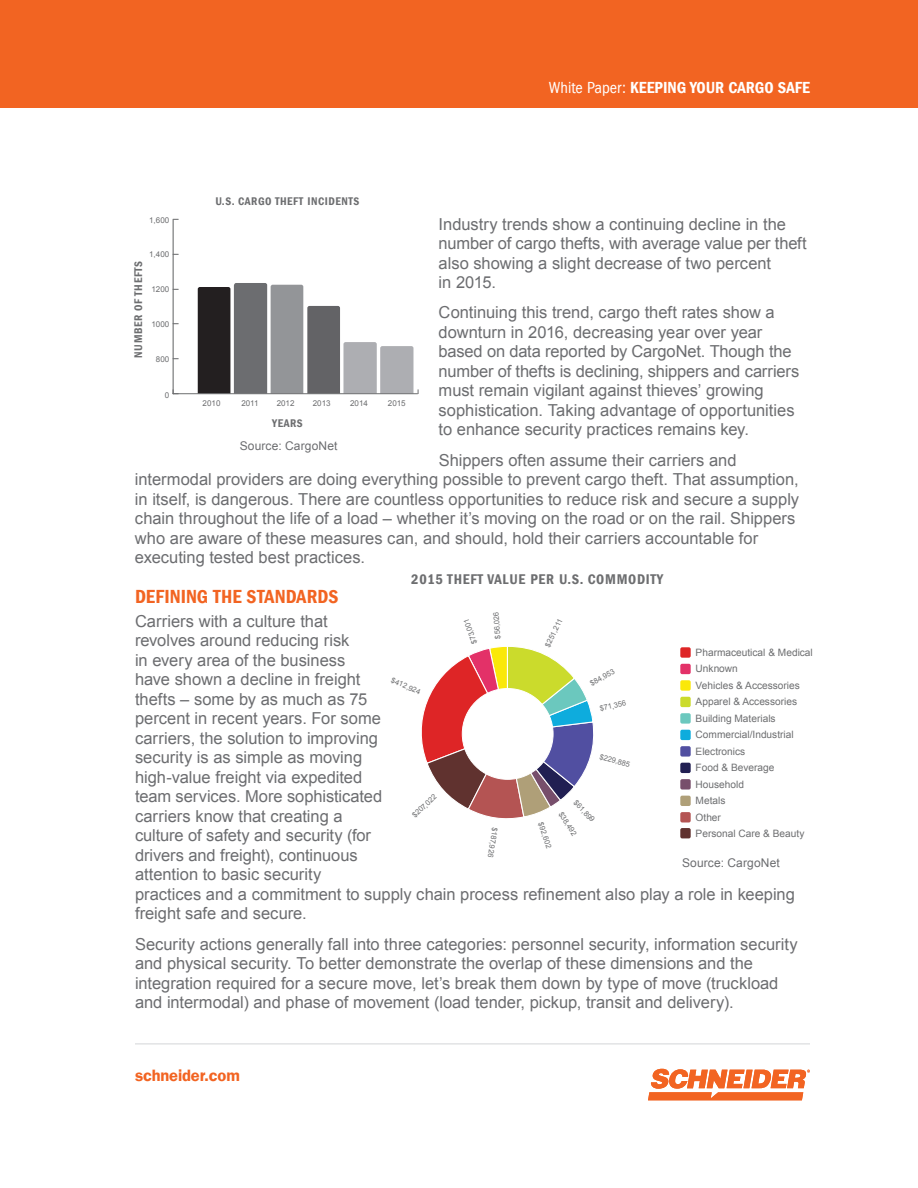
<style>
.page{position:relative;width:918px;height:1188px;background:#fff}
.page>*{position:absolute;margin:0;border:0;box-sizing:border-box;transform-origin:0 0}
.t1{font:19.5px "Franklin Gothic LT Com Dm Cn";color:#f26422}
.t2{font:16.5px/19.5px "Arial";color:#6c6d70}
.t3{font:16.5px "Franklin Gothic LT Com Dm Cn";color:#fff}
.t4{font:16.5px "Franklin Gothic LT Com Dm";letter-spacing:-.01em;color:#f26422}
.t5{font:15px "Franklin Gothic LT Com Dm Cn";color:#fff}
.t6{font:14.55px "Franklin Gothic LT Com Dm Cn";letter-spacing:.045em;color:#6d6e70}
.t7{font:12px "Arial";letter-spacing:.015em;color:#6c6d70}
.t8{font:11.55px "Franklin Gothic LT Com Dm Cn";letter-spacing:.045em;color:#6d6e70}
.t9{font:10.2px/16.5px "Arial";color:#6d6e70}
.t10{font:8.1px "Arial";color:#6d6e70}
.t11{font:7.5px "Arial";color:#6d6e70}
.s1{font-family:"Franklin Gothic LT Com";font-stretch:condensed}
</style>
<div class="page">
<svg style="left:648px;top:1069px;width:162px;height:31px"></svg>
<hr style="left:135px;top:1044px;width:675px;height:1px;background:#dcdddf">
<div style="left:0;top:0;width:918px;height:108px;background:#f26422"></div>
<svg style="left:198px;top:283px;width:221px;height:111px"></svg>
<hr style="left:173px;top:220px;width:1px;height:174px;background:#6d6e70">
<hr style="left:173px;top:393px;width:245px;height:1px;background:#6d6e70">
<div style="left:680px;top:647px;width:11px;height:11px;background:#de2526;border-radius:2px"></div>
<div style="left:680px;top:664px;width:11px;height:10px;background:#e33168;border-radius:2px"></div>
<div style="left:680px;top:680px;width:11px;height:11px;background:#fae809;border-radius:2px"></div>
<div style="left:680px;top:697px;width:11px;height:10px;background:#cbdb2c;border-radius:2px"></div>
<div style="left:680px;top:713px;width:11px;height:11px;background:#6bc8be;border-radius:2px"></div>
<div style="left:680px;top:730px;width:11px;height:10px;background:#0eacdd;border-radius:2px"></div>
<div style="left:680px;top:746px;width:11px;height:11px;background:#514fa1;border-radius:2px"></div>
<div style="left:680px;top:763px;width:11px;height:10px;background:#211f52;border-radius:2px"></div>
<div style="left:680px;top:779px;width:11px;height:11px;background:#774e6b;border-radius:2px"></div>
<div style="left:680px;top:796px;width:11px;height:10px;background:#af9f78;border-radius:2px"></div>
<div style="left:680px;top:812px;width:11px;height:10px;background:#b45453;border-radius:2px"></div>
<div style="left:680px;top:828px;width:11px;height:10px;background:#60322f;border-radius:2px"></div>
<svg style="left:421px;top:646px;width:173px;height:173px"></svg>
<div style="left:462px;top:689px;width:91px;height:90px;background:#fff;border-radius:50%"></div>
<p class="t8" style="left:215px;top:194px;width:146px">U.S. CARGO THEFT INCIDENTS</p>
<p class="t5" style="left:457px;top:79px;width:355px"><span class="s1">White Paper:</span> NEMPOR AUNDI UTEM EIUM LICAB INNONSEDET</p>
<p class="t3" style="left:549px;top:78px;width:263px"><span class="s1">White Paper:</span> KEEPING YOUR CARGO SAFE</p>
<p class="t10" style="left:149px;top:215px;width:22px">1,600</p>
<p class="t2" style="left:439px;top:214px;width:370px">Industry trends show a continuing decline in the number of cargo thefts, with average value per theft also showing a slight decrease of two percent<br>in 2015.</p>
<p class="t2" style="left:439px;top:303px;width:362px">Continuing this trend, cargo theft rates show a downturn in 2016, decreasing year over year based on data reported by CargoNet. Though the number of thefts is declining, shippers and carriers must remain vigilant against thieves’ growing sophistication. Taking advantage of opportunities to enhance security practices remains key.</p>
<p class="t2" style="left:135px;top:450px;width:666px;text-indent:304px">Shippers often assume their carriers and intermodal providers are doing everything possible to prevent cargo theft. That assumption, in itself, is dangerous. There are countless opportunities to reduce risk and secure a supply chain throughout the life of a load – whether it’s moving on the road or on the rail. Shippers who are aware of these measures can, and should, hold their carriers accountable for executing tested best practices.</p>
<p class="t1" style="left:135px;top:585px;width:205px">DEFINING THE STANDARDS</p>
<p class="t2" style="left:135px;top:612px;width:661px">Carriers with a culture that<br>revolves around reducing risk<br>in every area of the business<br>have shown a decline in freight<br>thefts – some by as much as 75<br>percent in recent years. For some<br>carriers, the solution to improving<br>security is as simple as moving<br>high-value freight via expedited<br>team services. More sophisticated<br>carriers know that creating a<br>culture of safety and security (for<br>drivers and freight), continuous<br>attention to basic security<br>practices and a commitment to supply chain process refinement also play a role in keeping freight safe and secure.</p>
<p class="t2" style="left:135px;top:934px;width:664px">Security actions generally fall into three categories: personnel security, information security and physical security. To better demonstrate the overlap of these dimensions and the integration required for a secure move, let’s break them down by type of move (truckload and intermodal) and phase of movement (load tender, pickup, transit and delivery).</p>
<p class="t10" style="left:149px;top:249px;width:22px">1,400</p>
<p class="t8" style="left:132px;top:358px;width:98px;rotate:-90deg">NUMBER OF THEFTS</p>
<p class="t10" style="left:151px;top:284px;width:19px">1200</p>
<p class="t10" style="left:151px;top:319px;width:19px">1000</p>
<p class="t10" style="left:156px;top:354px;width:15px">800</p>
<p class="t10" style="left:165px;top:390px;width:6px">0</p>
<p class="t10" style="left:203px;top:397px;width:19px">2010</p>
<p class="t10" style="left:241px;top:397px;width:19px">2011</p>
<p class="t10" style="left:277px;top:397px;width:19px">2012</p>
<p class="t10" style="left:313px;top:397px;width:19px">2013</p>
<p class="t10" style="left:350px;top:397px;width:19px">2014</p>
<p class="t10" style="left:388px;top:397px;width:19px">2015</p>
<p class="t8" style="left:272px;top:416px;width:32px">YEARS</p>
<p class="t7" style="left:240px;top:438px;width:99px">Source: CargoNet</p>
<p class="t6" style="left:411px;top:571px;width:253px">2015 THEFT VALUE PER U.S. COMMODITY</p>
<p class="t11" style="left:470px;top:646px;width:28px;rotate:-109deg">$73 0, 01</p>
<p class="t11" style="left:493px;top:639px;width:28px;rotate:-94deg">$56,026</p>
<p class="t11" style="left:543px;top:644px;width:32px;rotate:-64deg">$251,211</p>
<p class="t9" style="left:696px;top:644px;width:119px">Pharmaceutical &amp; Medical<br>Unknown<br>Vehicles &amp; Accessories<br>Apparel &amp; Accessories<br>Building Materials<br>Commercial/Industrial<br>Electronics<br>Food &amp; Beverage<br>Household<br>Metals<br>Other<br>Personal Care &amp; Beauty</p>
<p class="t11" style="left:588px;top:680px;width:28px;rotate:-29deg">$84,953</p>
<p class="t11" style="left:599px;top:704px;width:28px;rotate:-13deg">$71,356</p>
<p class="t11" style="left:394px;top:675px;width:33px;rotate:23deg">$412,924</p>
<p class="t11" style="left:601px;top:751px;width:33px;rotate:16deg">$229,885</p>
<p class="t11" style="left:410px;top:813px;width:32px;rotate:-43deg">$207,022</p>
<p class="t11" style="left:579px;top:798px;width:28px;rotate:46deg">$61,899</p>
<p class="t11" style="left:565px;top:810px;width:28px;rotate:58deg">$38,492</p>
<p class="t11" style="left:545px;top:820px;width:29px;rotate:71deg">$92,602</p>
<p class="t11" style="left:500px;top:828px;width:32px;rotate:99deg">$1879, 26</p>
<p class="t7" style="left:682px;top:854px;width:99px">Source: CargoNet</p>
<p class="t4" style="left:135px;top:1066px;width:106px">schneider.com</p>
</div>
